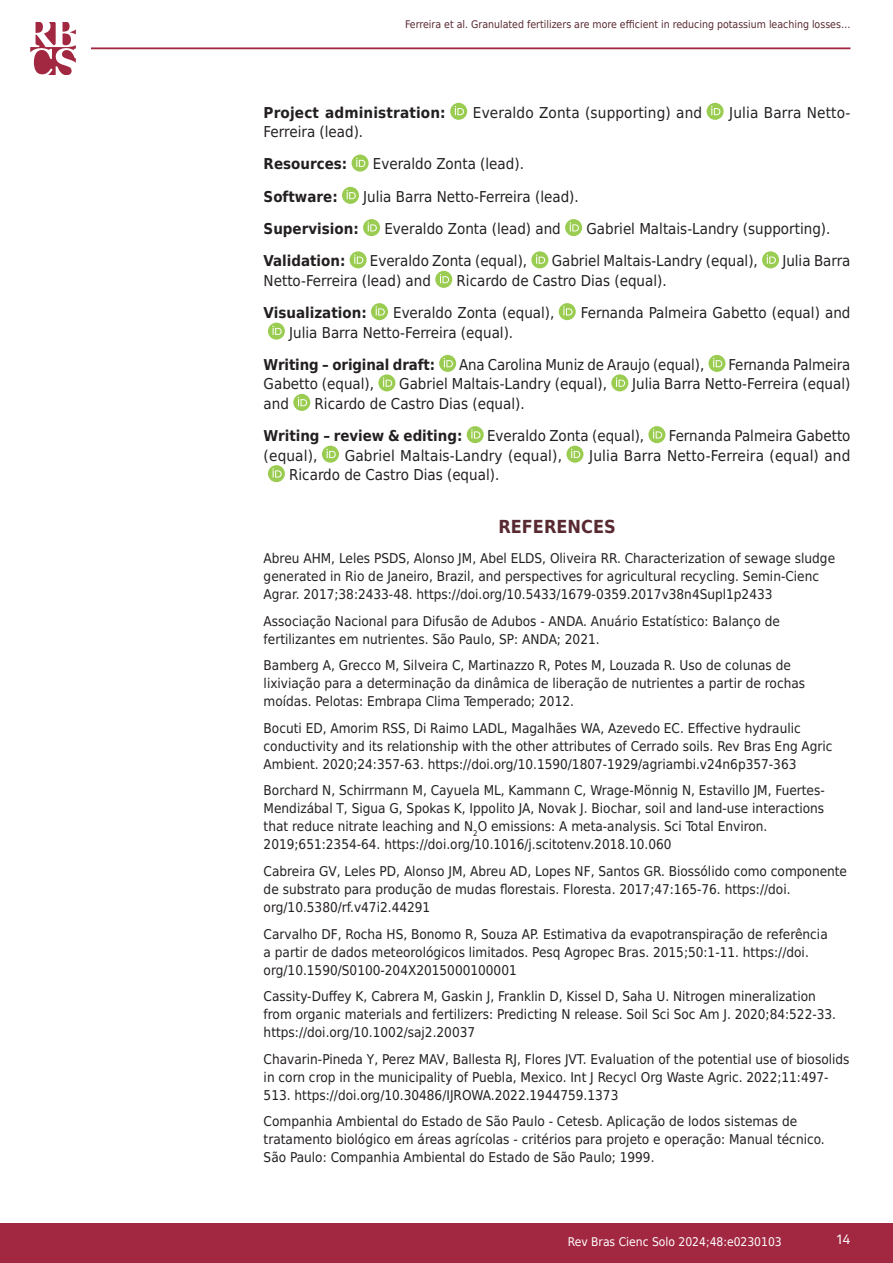
<style>
.page{position:relative;width:893px;height:1263px;background:#fff}
.page>*{position:absolute;margin:0;border:0;box-sizing:border-box;transform-origin:0 0}
.Subtítulo_1{font:700 18px "DejaVu Sans Condensed";color:#582931}
.Texto__EN{font:15px "DejaVu Sans Condensed";color:#231f20}
.Texto__EN-2{font:700 15px "DejaVu Sans Condensed";color:#231f20}
.Referências{font:13.5px/18px "DejaVu Sans Condensed";color:#231f20}
.t1{font:13.5px "Akkurat Pro";color:#fff}
.t2{font:12px "DejaVu Sans Condensed";color:#fff}
.t3{font:10.5px "DejaVu Sans Condensed";color:#582931}
</style>
<div class="page">
<div style="left:0;top:1223px;width:893px;height:40px;background:#a22842"></div>
<hr style="left:91px;top:47px;width:759px;height:2px;background:#a22842">
<svg style="left:30px;top:22px;width:46px;height:52px"></svg>
<svg style="left:450px;top:103px;width:17px;height:17px"></svg>
<svg style="left:455px;top:106px;width:9px;height:9px"></svg>
<svg style="left:707px;top:103px;width:17px;height:17px"></svg>
<svg style="left:711px;top:106px;width:9px;height:9px"></svg>
<div style="left:352px;top:155px;width:17px;height:17px;background:#9acc51;border-radius:50%"></div>
<svg style="left:356px;top:158px;width:9px;height:9px"></svg>
<svg style="left:342px;top:187px;width:17px;height:17px"></svg>
<svg style="left:347px;top:190px;width:9px;height:9px"></svg>
<svg style="left:363px;top:219px;width:17px;height:17px"></svg>
<svg style="left:368px;top:222px;width:9px;height:9px"></svg>
<svg style="left:565px;top:219px;width:17px;height:17px"></svg>
<svg style="left:570px;top:222px;width:9px;height:9px"></svg>
<div style="left:350px;top:251px;width:17px;height:17px;background:#9acc51;border-radius:50%"></div>
<svg style="left:354px;top:254px;width:9px;height:10px"></svg>
<div style="left:531px;top:251px;width:17px;height:17px;background:#9acc51;border-radius:50%"></div>
<svg style="left:536px;top:254px;width:9px;height:10px"></svg>
<svg style="left:762px;top:251px;width:17px;height:17px"></svg>
<svg style="left:767px;top:254px;width:9px;height:10px"></svg>
<div style="left:435px;top:271px;width:17px;height:17px;background:#9acc51;border-radius:50%"></div>
<svg style="left:440px;top:274px;width:9px;height:9px"></svg>
<svg style="left:371px;top:303px;width:17px;height:17px"></svg>
<svg style="left:376px;top:306px;width:9px;height:9px"></svg>
<svg style="left:559px;top:303px;width:17px;height:17px"></svg>
<svg style="left:563px;top:306px;width:9px;height:9px"></svg>
<div style="left:268px;top:323px;width:17px;height:17px;background:#9acc51;border-radius:50%"></div>
<svg style="left:272px;top:326px;width:10px;height:9px"></svg>
<svg style="left:439px;top:355px;width:17px;height:17px"></svg>
<svg style="left:444px;top:358px;width:9px;height:9px"></svg>
<svg style="left:708px;top:355px;width:17px;height:17px"></svg>
<svg style="left:713px;top:358px;width:9px;height:9px"></svg>
<div style="left:378px;top:374px;width:17px;height:17px;background:#9acc51;border-radius:50%"></div>
<svg style="left:383px;top:377px;width:9px;height:10px"></svg>
<div style="left:611px;top:374px;width:17px;height:17px;background:#9acc51;border-radius:50%"></div>
<svg style="left:616px;top:377px;width:9px;height:10px"></svg>
<div style="left:293px;top:394px;width:17px;height:17px;background:#9acc51;border-radius:50%"></div>
<svg style="left:298px;top:397px;width:9px;height:9px"></svg>
<svg style="left:467px;top:426px;width:17px;height:17px"></svg>
<svg style="left:471px;top:429px;width:9px;height:9px"></svg>
<svg style="left:648px;top:426px;width:17px;height:17px"></svg>
<svg style="left:653px;top:429px;width:9px;height:9px"></svg>
<div style="left:322px;top:446px;width:17px;height:17px;background:#9acc51;border-radius:50%"></div>
<svg style="left:326px;top:449px;width:10px;height:9px"></svg>
<div style="left:566px;top:446px;width:17px;height:17px;background:#9acc51;border-radius:50%"></div>
<svg style="left:571px;top:449px;width:9px;height:9px"></svg>
<div style="left:268px;top:465px;width:17px;height:17px;background:#9acc51;border-radius:50%"></div>
<svg style="left:272px;top:468px;width:10px;height:9px"></svg>
<p class="t3" style="left:405px;top:16px;width:447px">Ferreira et al. Granulated fertilizers are more efficient in reducing potassium leaching losses…</p>
<p class="Texto__EN-2" style="left:264px;top:100px;width:184px">Project administration:</p>
<p class="Texto__EN" style="left:473px;top:100px;width:231px">Everaldo Zonta (supporting) and</p>
<p class="Texto__EN" style="left:729px;top:100px;width:123px">Julia Barra Netto-</p>
<p class="Texto__EN" style="left:264px;top:120px;width:101px">Ferreira (lead).</p>
<p class="Texto__EN-2" style="left:264px;top:152px;width:85px">Resources:</p>
<p class="Texto__EN" style="left:373px;top:152px;width:153px">Everaldo Zonta (lead).</p>
<p class="Texto__EN-2" style="left:264px;top:184px;width:76px">Software:</p>
<p class="Texto__EN" style="left:363px;top:184px;width:217px">Julia Barra Netto-Ferreira (lead).</p>
<p class="Texto__EN-2" style="left:264px;top:216px;width:97px">Supervision:</p>
<p class="Texto__EN" style="left:384px;top:216px;width:178px">Everaldo Zonta (lead) and</p>
<p class="Texto__EN" style="left:586px;top:216px;width:246px">Gabriel Maltais-Landry (supporting).</p>
<p class="Texto__EN-2" style="left:264px;top:249px;width:83px">Validation:</p>
<p class="Texto__EN" style="left:370px;top:249px;width:159px">Everaldo Zonta (equal),</p>
<p class="Texto__EN" style="left:552px;top:249px;width:208px">Gabriel Maltais-Landry (equal),</p>
<p class="Texto__EN" style="left:782px;top:249px;width:70px">Julia Barra</p>
<p class="Texto__EN" style="left:264px;top:268px;width:169px">Netto-Ferreira (lead) and</p>
<p class="Texto__EN" style="left:457px;top:268px;width:212px">Ricardo de Castro Dias (equal).</p>
<p class="Texto__EN-2" style="left:264px;top:300px;width:105px">Visualization:</p>
<p class="Texto__EN" style="left:393px;top:300px;width:163px">Everaldo Zonta (equal),</p>
<p class="Texto__EN" style="left:581px;top:300px;width:271px">Fernanda Palmeira Gabetto (equal) and</p>
<p class="Texto__EN" style="left:289px;top:320px;width:226px">Julia Barra Netto-Ferreira (equal).</p>
<p class="Texto__EN-2" style="left:264px;top:352px;width:173px">Writing – original draft:</p>
<p class="Texto__EN" style="left:459px;top:352px;width:247px">Ana Carolina Muniz de Araujo (equal),</p>
<p class="Texto__EN" style="left:728px;top:352px;width:123px">Fernanda Palmeira</p>
<p class="Texto__EN" style="left:264px;top:372px;width:112px">Gabetto (equal),</p>
<p class="Texto__EN" style="left:399px;top:372px;width:209px">Gabriel Maltais-Landry (equal),</p>
<p class="Texto__EN" style="left:632px;top:372px;width:220px">Julia Barra Netto-Ferreira (equal)</p>
<p class="Texto__EN" style="left:264px;top:391px;width:27px">and</p>
<p class="Texto__EN" style="left:315px;top:391px;width:212px">Ricardo de Castro Dias (equal).</p>
<p class="Texto__EN-2" style="left:264px;top:423px;width:200px">Writing – review &amp; editing:</p>
<p class="Texto__EN" style="left:487px;top:423px;width:159px">Everaldo Zonta (equal),</p>
<p class="Texto__EN" style="left:669px;top:423px;width:183px">Fernanda Palmeira Gabetto</p>
<p class="Texto__EN" style="left:264px;top:443px;width:55px">(equal),</p>
<p class="Texto__EN" style="left:345px;top:443px;width:219px">Gabriel Maltais-Landry (equal),</p>
<p class="Texto__EN" style="left:589px;top:443px;width:263px">Julia Barra Netto-Ferreira (equal) and</p>
<p class="Texto__EN" style="left:289px;top:462px;width:212px">Ricardo de Castro Dias (equal).</p>
<p class="Subtítulo_1" style="left:498px;top:511px;width:119px">REFERENCES</p>
<p class="Referências" style="left:264px;top:549px;width:573px">Abreu AHM, Leles PSDS, Alonso JM, Abel ELDS, Oliveira RR. Characterization of sewage sludge generated in Rio de Janeiro, Brazil, and perspectives for agricultural recycling. Semin-Cienc<br>Agrar. 2017;38:2433-48. https://doi.org/10.5433/1679-0359.2017v38n4Supl1p2433</p>
<p class="Referências" style="left:264px;top:612px;width:518px">Associação Nacional para Difusão de Adubos - ANDA. Anuário Estatístico: Balanço de fertilizantes em nutrientes. São Paulo, SP: ANDA; 2021.</p>
<p class="Referências" style="left:264px;top:656px;width:543px">Bamberg A, Grecco M, Silveira C, Martinazzo R, Potes M, Louzada R. Uso de colunas de lixiviação para a determinação da dinâmica de liberação de nutrientes a partir de rochas moídas. Pelotas: Embrapa Clima Temperado; 2012.</p>
<p class="Referências" style="left:264px;top:719px;width:570px">Bocuti ED, Amorim RSS, Di Raimo LADL, Magalhães WA, Azevedo EC. Effective hydraulic conductivity and its relationship with the other attributes of Cerrado soils. Rev Bras Eng Agric<br>Ambient. 2020;24:357-63. https://doi.org/10.1590/1807-1929/agriambi.v24n6p357-363</p>
<p class="Referências" style="left:264px;top:781px;width:563px">Borchard N, Schirrmann M, Cayuela ML, Kammann C, Wrage-Mönnig N, Estavillo JM, Fuertes-Mendizábal T, Sigua G, Spokas K, Ippolito JA, Novak J. Biochar, soil and land-use interactions that reduce nitrate leaching and N<sub>2</sub>O emissions: A meta-analysis. Sci Total Environ.<br>2019;651:2354-64. https://doi.org/10.1016/j.scitotenv.2018.10.060</p>
<p class="Referências" style="left:264px;top:862px;width:585px">Cabreira GV, Leles PD, Alonso JM, Abreu AD, Lopes NF, Santos GR. Biossólido como componente de substrato para produção de mudas florestais. Floresta. 2017;47:165-76. https://doi. org/10.5380/rf.v47i2.44291</p>
<p class="Referências" style="left:264px;top:924px;width:566px">Carvalho DF, Rocha HS, Bonomo R, Souza AP. Estimativa da evapotranspiração de referência a partir de dados meteorológicos limitados. Pesq Agropec Bras. 2015;50:1-11. https://doi. org/10.1590/S0100-204X2015000100001</p>
<p class="Referências" style="left:264px;top:987px;width:574px">Cassity-Duffey K, Cabrera M, Gaskin J, Franklin D, Kissel D, Saha U. Nitrogen mineralization from organic materials and fertilizers: Predicting N release. Soil Sci Soc Am J. 2020;84:522-33. https://doi.org/10.1002/saj2.20037</p>
<p class="Referências" style="left:264px;top:1049px;width:587px">Chavarin-Pineda Y, Perez MAV, Ballesta RJ, Flores JVT. Evaluation of the potential use of biosolids in corn crop in the municipality of Puebla, Mexico. Int J Recycl Org Waste Agric. 2022;11:497-<br>513. https://doi.org/10.30486/IJROWA.2022.1944759.1373</p>
<p class="Referências" style="left:264px;top:1112px;width:563px">Companhia Ambiental do Estado de São Paulo - Cetesb. Aplicação de lodos sistemas de tratamento biológico em áreas agrícolas - critérios para projeto e operação: Manual técnico.<br>São Paulo: Companhia Ambiental do Estado de São Paulo; 1999.</p>
<p class="t2" style="left:568px;top:1231px;width:215px">Rev Bras Cienc Solo 2024;48:e0230103</p>
<p class="t1" style="left:836px;top:1231px;width:16px">14</p>
</div>
